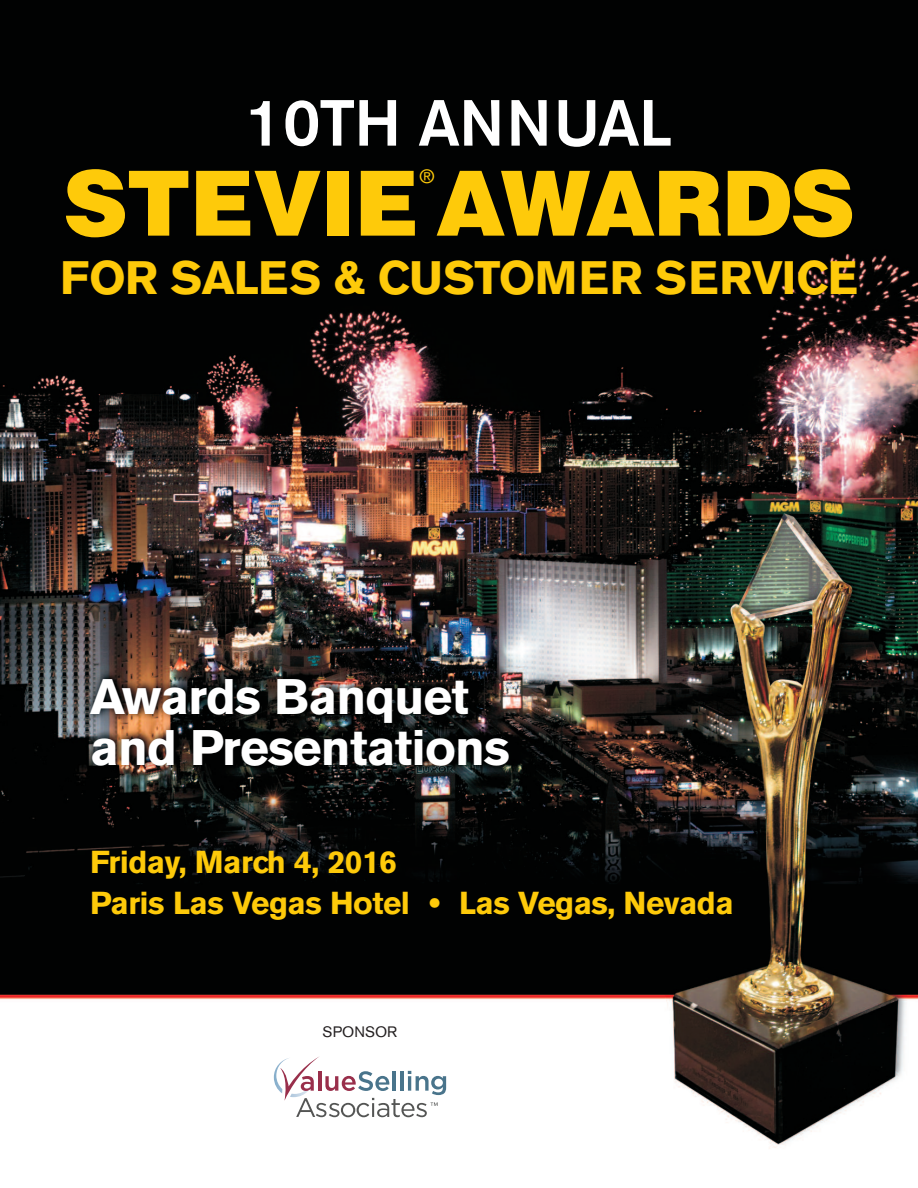
<style>
.page{position:relative;width:918px;height:1188px;background:#fff}
.page>*{position:absolute;margin:0;border:0;box-sizing:border-box;transform-origin:0 0}
.t1{font:900 90px "Helvetica";letter-spacing:-.02em;color:#feca0a}
.t2{font:500 64.5px "Akzidenz Grotesk BE";letter-spacing:-.015em;color:#fff}
.t3{font:700 49.5px/51px "Akzidenz Grotesk BE";letter-spacing:-.015em;color:#fff}
.t4{font:700 46.5px "Akzidenz Grotesk BE";letter-spacing:-.015em;color:#feca0a}
.t5{font:700 31.5px/40.5px "Akzidenz Grotesk BE";letter-spacing:-.015em;color:#feca0a}
.t6{font:18.75px "Helvetica";color:#feca0a}
.t7{font:15px "Akzidenz Grotesk BE";letter-spacing:.005em;color:#231f20}
.s1{font-size:66px}
</style>
<div class="page">
<img style="left:0;top:0;width:918px;height:1149px">
<svg style="left:274px;top:1056px;width:172px;height:61px"></svg>
<h2 class="t2" style="left:246px;top:100px;width:428px"><span class="s1">10</span>TH ANNUAL</h2>
<h1 class="t1" style="left:63px;top:152px;width:794px">STEVIE AWARDS</h1>
<p class="t6" style="left:420px;top:170px;width:15px">®</p>
<h3 class="t4" style="left:60px;top:260px;width:799px">FOR SALES &amp; CUSTOMER SERVICE</h3>
<h3 class="t3" style="left:90px;top:675px;width:421px">Awards Banquet and Presentations</h3>
<p class="t5" style="left:90px;top:844px;width:645px">Friday, March 4, 2016<br>Paris Las Vegas Hotel • Las Vegas, Nevada</p>
<p class="t7" style="left:323px;top:1026px;width:76px">SPONSOR</p>
</div>
